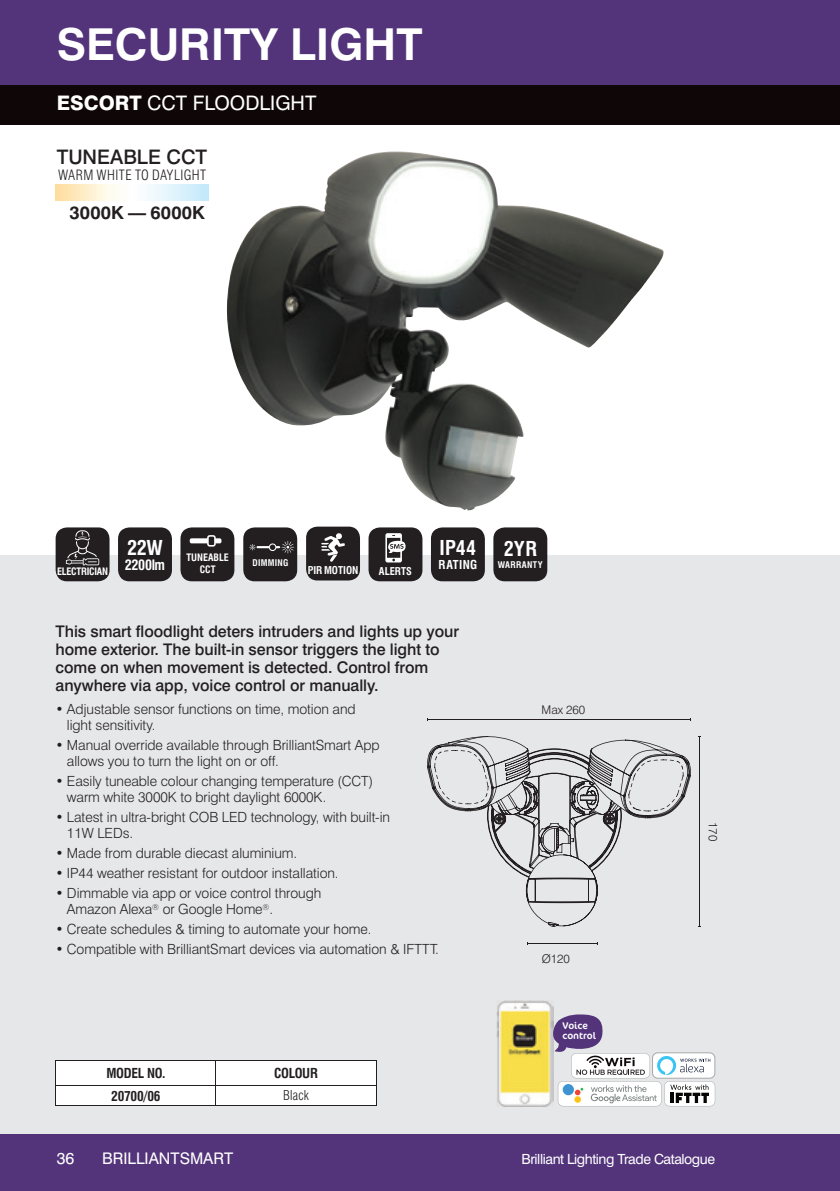
<style>
.page{position:relative;width:840px;height:1191px;background:#fff}
.page>*{position:absolute;margin:0;border:0;box-sizing:border-box;transform-origin:0 0}
.t1{font:700 44px "Swiss 721 BT";color:#fff}
.t2{font:20px "Swiss 721 BT";color:#fff}
.t3{font:500 20px "Swiss 721 BT";color:#231f20}
.t4{font:700 condensed 20px "Swiss 721 BT";letter-spacing:.005em;color:#fff}
.t5{font:700 18px "Swiss 721 BT";letter-spacing:.01em;color:#231f20}
.t6{font:500 16px/18px "Swiss 721 BT";letter-spacing:-.005em;color:#231f20}
.t7{font:16px "Swiss 721 BT";color:#fff}
.t8{font:300 14px/16px "Swiss 721 BT";letter-spacing:-.005em;color:#231f20}
.t9{font:14px "Swiss 721 BT";letter-spacing:-.03em;color:#fff}
.t10{font:300 condensed 14px "Swiss 721 BT";letter-spacing:.025em;color:#231f20}
.t11{font:700 condensed 14px "Swiss 721 BT";letter-spacing:-.02em;color:#fff}
.t12{font:700 condensed 13.4px "Swiss 721 BT";letter-spacing:-.02em;color:#231f20}
.t13{font:300 condensed 13.4px "Swiss 721 BT";color:#231f20}
.t14{font:300 12px "Swiss 721 BT";letter-spacing:-.005em;color:#231f20}
.t15{font:700 condensed 12px "Swiss 721 BT";letter-spacing:.025em;color:#fff}
.t16{font:700 condensed 10.4px "Swiss 721 BT";letter-spacing:-.005em;color:#fff}
.t17{font:700 condensed 10px/12px "Swiss 721 BT";color:#fff;text-align:center}
.t18{font:700 condensed 10px "Swiss 721 BT";letter-spacing:-.02em;color:#fff}
.t19{font:9.8px/9.4px "Cocon";color:#fff}
.t20{font:700 condensed 9px "Swiss 721 BT";letter-spacing:.025em;color:#fff}
.s1{font-weight:800}
</style>
<div class="page">
<div style="left:0;top:556px;width:839px;height:635px;background:#e6e7e9"></div>
<div style="left:0;top:0;width:839px;height:91px;background:#53347b"></div>
<div style="left:0;top:85px;width:839px;height:39px;background:#0e0607"></div>
<div style="left:0;top:1134px;width:839px;height:57px;background:#53347b"></div>
<svg style="left:55px;top:184px;width:154px;height:16px"></svg>
<div style="left:56px;top:1060px;width:320px;height:44px;background:#fff"></div>
<hr style="left:56px;top:1104px;width:160px;height:1px;background:#231f20">
<hr style="left:216px;top:1104px;width:160px;height:1px;background:#231f20">
<img style="left:226px;top:161px;width:386px;height:349px">
<svg style="left:455px;top:736px;width:235px;height:190px"></svg>
<svg style="left:427px;top:741px;width:260px;height:161px"></svg>
<hr style="left:427px;top:719px;width:263px;height:1px;background:#231f20">
<hr style="left:527px;top:943px;width:70px;height:1px;background:#231f20">
<hr style="left:699px;top:736px;width:1px;height:190px;background:#231f20">
<div style="left:493px;top:527px;width:54px;height:54px;background:#231f20;border-radius:11px"></div>
<div style="left:118px;top:527px;width:54px;height:54px;background:#231f20;border-radius:11px"></div>
<div style="left:243px;top:527px;width:54px;height:54px;background:#231f20;border-radius:11px"></div>
<hr style="left:256px;top:546px;width:24px;height:2px;background:#fff">
<svg style="left:281px;top:541px;width:13px;height:12px"></svg>
<svg style="left:249px;top:544px;width:6px;height:6px"></svg>
<svg style="left:268px;top:543px;width:8px;height:8px"></svg>
<svg style="left:270px;top:544px;width:5px;height:6px"></svg>
<div style="left:180px;top:527px;width:54px;height:54px;background:#231f20;border-radius:11px"></div>
<div style="left:190px;top:538px;width:31px;height:5px;background:#fff;border-radius:2px"></div>
<div style="left:208px;top:536px;width:7px;height:10px;background:#231f20;border-radius:2px"></div>
<div style="left:207px;top:535px;width:8px;height:11px;border:2px solid #fff;border-radius:2px"></div>
<div style="left:306px;top:526px;width:54px;height:54px;background:#231f20;border-radius:11px"></div>
<svg style="left:321px;top:533px;width:23px;height:29px"></svg>
<img style="left:496px;top:1000px;width:56px;height:106px">
<svg style="left:548px;top:1014px;width:166px;height:92px"></svg>
<div style="left:56px;top:527px;width:53px;height:54px;background:#231f20;border-radius:11px"></div>
<svg style="left:66px;top:530px;width:33px;height:35px"></svg>
<div style="left:430px;top:527px;width:54px;height:54px;background:#231f20;border-radius:11px"></div>
<div style="left:368px;top:527px;width:54px;height:54px;background:#231f20;border-radius:11px"></div>
<svg style="left:385px;top:533px;width:21px;height:29px"></svg>
<h1 class="t1" style="left:57px;top:18px;width:367px">SECURITY LIGHT</h1>
<h2 class="t2" style="left:57px;top:91px;width:261px"><span class="s1">ESCORT</span> CCT FLOODLIGHT</h2>
<h2 class="t3" style="left:57px;top:144px;width:152px">TUNEABLE CCT</h2>
<p class="t10" style="left:58px;top:166px;width:149px">WARM WHITE TO DAYLIGHT</p>
<p class="t5" style="left:70px;top:201px;width:137px">3000K — 6000K</p>
<p class="t18" style="left:57px;top:565px;width:52px">ELECTRICIAN</p>
<h2 class="t4" style="left:127px;top:536px;width:37px">22W</h2>
<p class="t11" style="left:125px;top:556px;width:42px">2200lm</p>
<p class="t20" style="left:252px;top:558px;width:37px">DIMMING</p>
<p class="t17" style="left:186px;top:551px;width:44px">TUNEABLE<br>CCT</p>
<p class="t16" style="left:307px;top:564px;width:52px">PIR MOTION</p>
<p class="t16" style="left:379px;top:565px;width:34px">ALERTS</p>
<h2 class="t4" style="left:439px;top:536px;width:38px">IP44</h2>
<p class="t15" style="left:438px;top:558px;width:40px">RATING</p>
<p class="t6" style="left:56px;top:622px;width:405px">This smart floodlight deters intruders and lights up your home exterior. The built-in sensor triggers the light to come on when movement is detected. Control from anywhere via app, voice control or manually.</p>
<p class="t8" style="left:67px;top:701px;width:290px;text-indent:-11px">• Adjustable sensor functions on time, motion and light sensitivity.</p>
<p class="t8" style="left:67px;top:737px;width:314px;text-indent:-11px">• Manual override available through BrilliantSmart App allows you to turn the light on or off.</p>
<p class="t8" style="left:67px;top:773px;width:307px;text-indent:-11px">• Easily tuneable colour changing temperature (CCT) warm white 3000K to bright daylight 6000K.</p>
<p class="t8" style="left:67px;top:809px;width:324px;text-indent:-11px">• Latest in ultra-bright COB LED technology, with built-in<br>11W LEDs.</p>
<p class="t8" style="left:56px;top:845px;width:243px">• Made from durable diecast aluminium.</p>
<p class="t8" style="left:56px;top:865px;width:284px">• IP44 weather resistant for outdoor installation.</p>
<p class="t8" style="left:67px;top:885px;width:256px;text-indent:-11px">• Dimmable via app or voice control through<br>Amazon Alexa<sup>®</sup> or Google Home<sup>®</sup>.</p>
<p class="t8" style="left:56px;top:921px;width:317px">• Create schedules &amp; timing to automate your home.</p>
<p class="t8" style="left:56px;top:941px;width:384px">• Compatible with BrilliantSmart devices via automation &amp; IFTTT.</p>
<h2 class="t4" style="left:503px;top:537px;width:35px">2YR</h2>
<p class="t20" style="left:497px;top:559px;width:46px">WARRANTY</p>
<p class="t14" style="left:541px;top:703px;width:45px">Max 260</p>
<p class="t14" style="left:541px;top:951px;width:30px">Ø120</p>
<p class="t12" style="left:106px;top:1065px;width:61px">MODEL NO.</p>
<p class="t12" style="left:274px;top:1065px;width:45px">COLOUR</p>
<p class="t12" style="left:111px;top:1087px;width:51px">20700/06</p>
<p class="t13" style="left:283px;top:1087px;width:27px">Black</p>
<p class="t19" style="left:562px;top:1021px;width:35px">Voice control</p>
<p class="t14" style="left:720px;top:822px;width:21px;rotate:90deg">170</p>
<p class="t7" style="left:57px;top:1148px;width:19px">36</p>
<p class="t7" style="left:102px;top:1148px;width:132px">BRILLIANTSMART</p>
<p class="t9" style="left:521px;top:1150px;width:195px">Brilliant Lighting Trade Catalogue</p>
</div>
